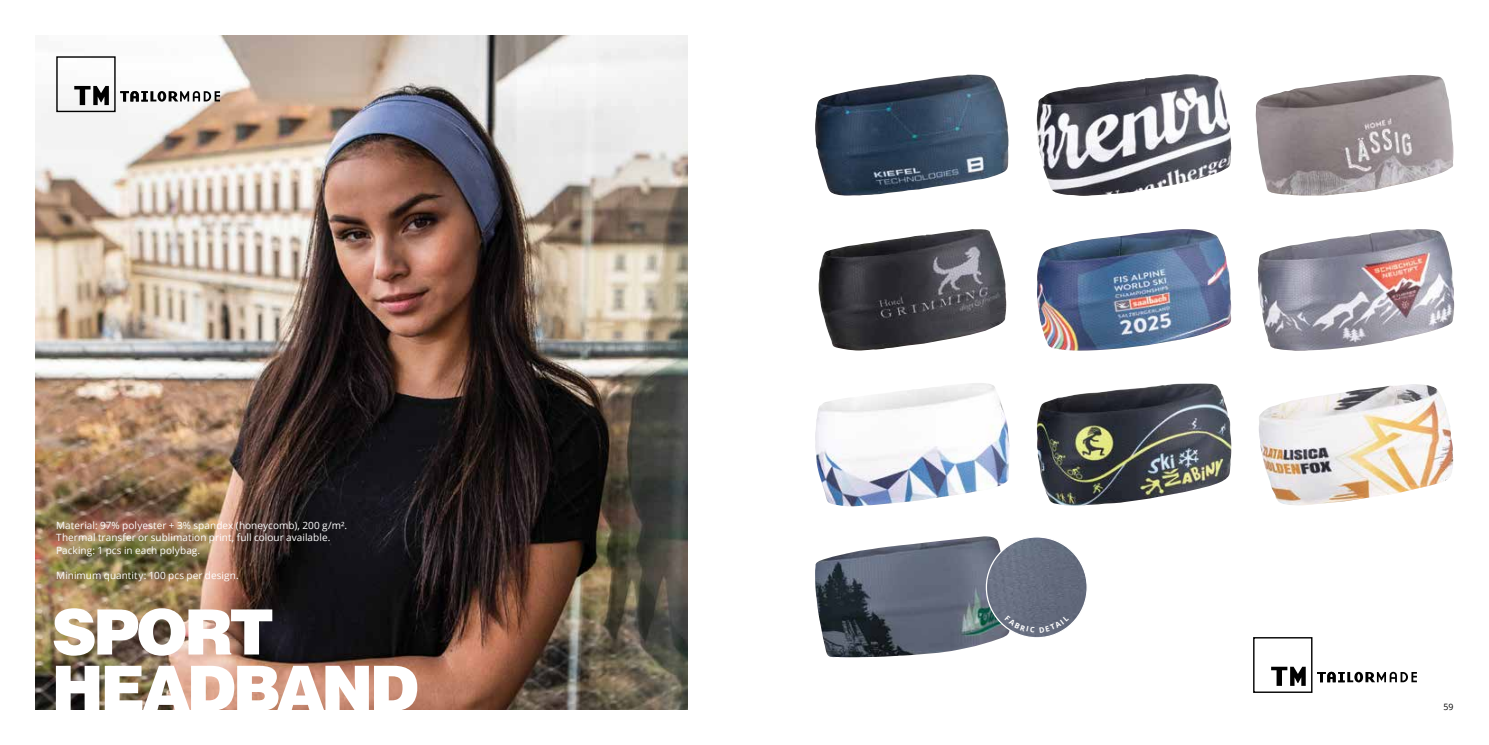
<style>
.page{position:relative;width:1489px;height:745px;background:#fff}
.page>*{position:absolute;margin:0;border:0;box-sizing:border-box;transform-origin:0 0}
.t1{font:900 62.5px/56.2px "Helvetica";letter-spacing:-.055em;color:#fff}
.t2{font:10px/12.5px "Open Sans";letter-spacing:.005em;color:#fff}
.t3{font:8.75px "Open Sans";color:#000}
</style>
<div class="page">
<img style="left:35px;top:35px;width:652px;height:674px">
<img style="left:815px;top:383px;width:194px;height:123px">
<img style="left:815px;top:536px;width:194px;height:120px">
<img style="left:1036px;top:74px;width:195px;height:122px">
<img style="left:815px;top:74px;width:194px;height:121px">
<img style="left:1037px;top:229px;width:194px;height:121px">
<img style="left:1036px;top:383px;width:195px;height:122px">
<img style="left:1257px;top:229px;width:197px;height:122px">
<img style="left:1259px;top:384px;width:193px;height:121px">
<img style="left:818px;top:229px;width:188px;height:122px">
<img style="left:1255px;top:75px;width:198px;height:120px">
<svg style="left:120px;top:91px;width:100px;height:11px"></svg>
<svg style="left:74px;top:86px;width:35px;height:19px"></svg>
<div style="left:56px;top:56px;width:60px;height:56px;border:1px solid #000"></div>
<svg style="left:1317px;top:671px;width:99px;height:11px"></svg>
<svg style="left:1271px;top:666px;width:34px;height:19px"></svg>
<div style="left:1252px;top:636px;width:60px;height:56px;border:1px solid #000"></div>
<img style="left:986px;top:536px;width:101px;height:101px;border-radius:50px">
<svg style="left:1004px;top:615px;width:64px;height:17px"></svg>
<p class="t2" style="left:56px;top:518px;width:292px">Material: 97% polyester + 3% spandex (honeycomb), 200 g/m².<br>Thermal transfer or sublimation print, full colour available.<br>Packing: 1 pcs in each polybag.</p>
<p class="t2" style="left:56px;top:568px;width:184px">Minimum quantity: 100 pcs per design.</p>
<h1 class="t1" style="left:52px;top:602px;width:368px">SPORT<br>HEADBAND</h1>
<p class="t3" style="left:1443px;top:699px;width:11px">59</p>
</div>
